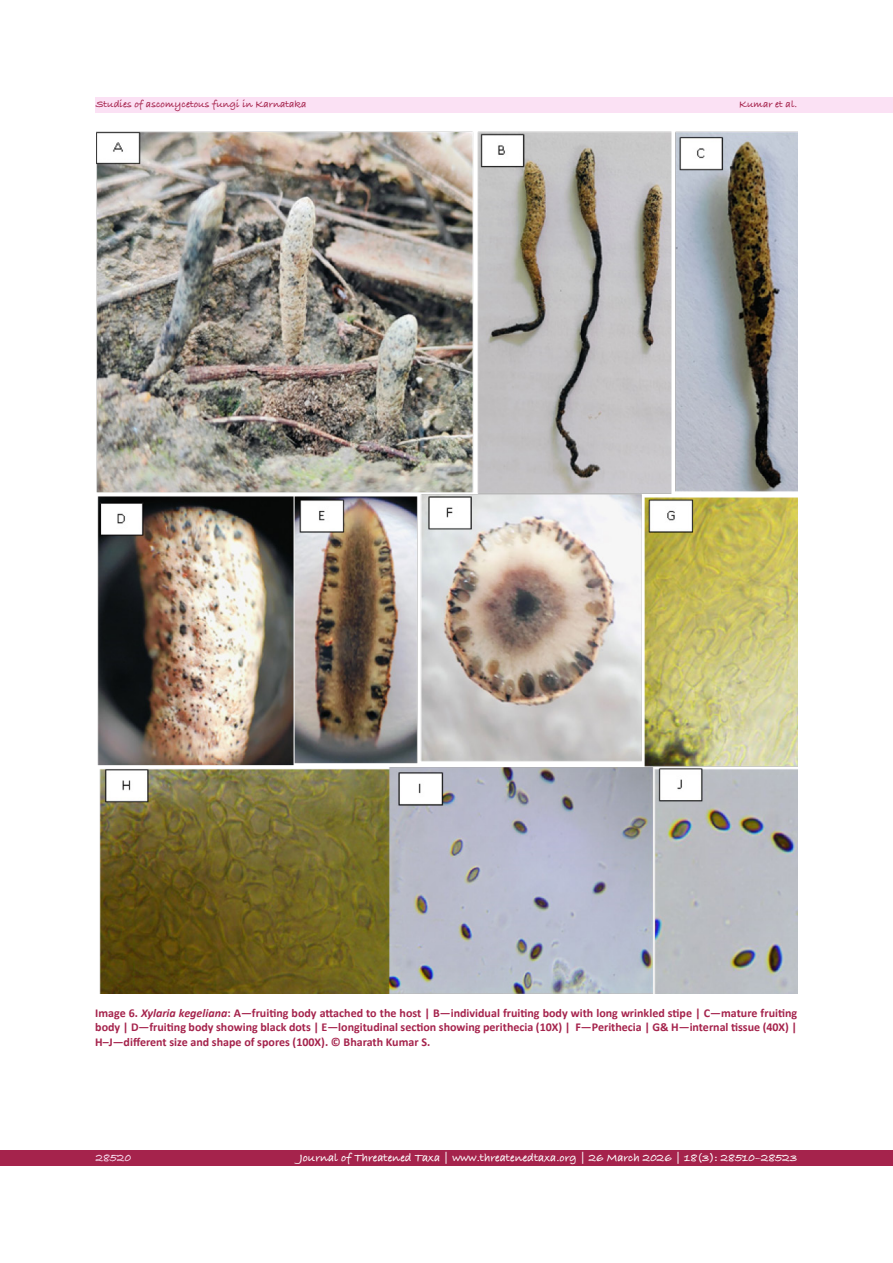
<style>
.page{position:relative;width:893px;height:1263px;background:#fff}
.page>*{position:absolute;margin:0;border:0;box-sizing:border-box;transform-origin:0 0}
.t1{font:12px/14.4px "Calibri Bold 2";color:#a5234c;text-align:justify}
.t2{font:700 12px "Bradley Hand ITCTT";color:#fff}
.t3{font:700 12px "Bradley Hand ITCTT";color:#fbe1f4}
.t4{font:700 10.5px "Bradley Hand ITCTT";color:#a5234c}
.s1{font-family:"Calibri";font-weight:700;font-style:italic}
</style>
<div class="page">
<div style="left:96px;top:97px;width:797px;height:16px;background:#fbe1f4"></div>
<div style="left:0;top:1150px;width:893px;height:16px;background:#a5234c"></div>
<img style="left:96px;top:132px;width:701px;height:861px">
<p class="t4" style="left:96px;top:96px;width:212px">Studies of ascomycetous fungi in Karnataka</p>
<p class="t4" style="left:739px;top:96px;width:60px">Kumar et al.</p>
<p class="t1" style="left:95px;top:1006px;width:703px">Image 6. <span class="s1">Xylaria kegeliana</span>: A—fruiting body attached to the host | B—individual fruiting body with long wrinkled stipe | C—mature fruiting body | D—fruiting body showing black dots | E—longitudinal section showing perithecia (10X) | F—Perithecia | G&amp; H—internal tissue (40X) | H–J—different size and shape of spores (100X). © Bharath Kumar S.</p>
<p class="t3" style="left:96px;top:1149px;width:37px">28520</p>
<p class="t2" style="left:299px;top:1148px;width:499px">Journal of Threatened Taxa | www.threatenedtaxa.org | 26 March 2026 | 18(3): 28510–28523</p>
</div>
